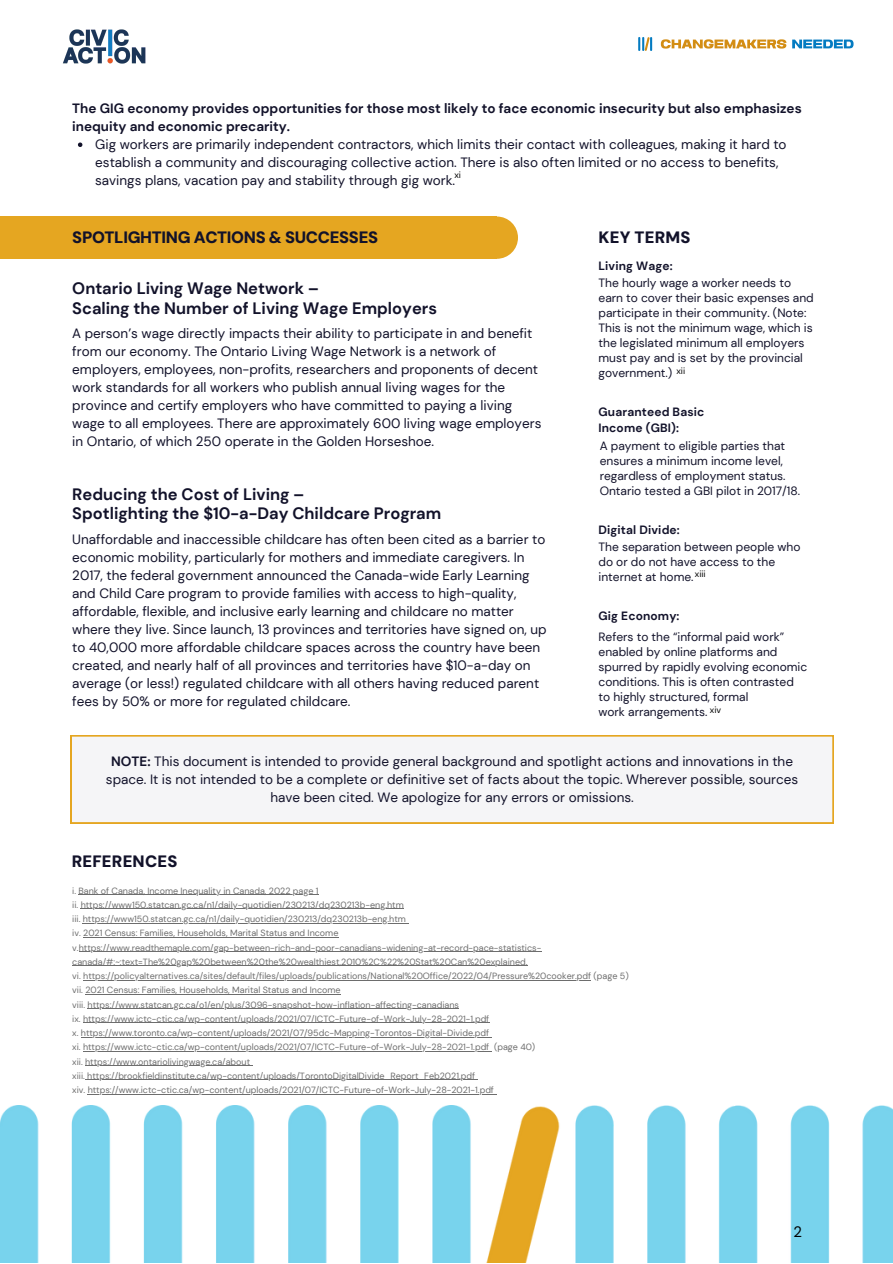
<style>
.page{position:relative;width:893px;height:1264px;background:#fff}
.page>*{position:absolute;margin:0;border:0;box-sizing:border-box;transform-origin:0 0}
.t1{font:700 16.5px/19px "DM Sans";color:#12122a}
.t2{font:900 16.5px "DM Sans";letter-spacing:-.02em;color:#12122a}
.t3{font:900 16.5px "DM Sans";letter-spacing:.015em;color:#12122a}
.t4{font:15px "DM Sans";color:#000}
.t5{font:13.5px/18px "DM Sans";color:#12122a}
.t6{font:700 13.5px/18px "DM Sans";color:#12122a}
.t7{font:12px/15px "DM Sans";color:#12122a}
.t8{font:700 12px "DM Sans";letter-spacing:.01em;color:#12122a}
.t9{font:9px/14.2px "DM Sans";color:#6d6d6d}
.t10{font:9px "DM Sans";color:#000}
.s1{font-weight:700}
</style>
<div class="page">
<div style="left:0;top:216px;width:497px;height:43px;background:#e5a621"></div>
<div style="left:475px;top:216px;width:43px;height:43px;background:#e5a621;border-radius:50%"></div>
<img style="left:0;top:1105px;width:892px;height:157px">
<hr style="left:79px;top:894px;width:239px;height:1px;background:#6d6d6d">
<hr style="left:81px;top:908px;width:323px;height:1px;background:#6d6d6d">
<hr style="left:83px;top:922px;width:323px;height:1px;background:#6d6d6d">
<hr style="left:83px;top:937px;width:255px;height:1px;background:#6d6d6d">
<hr style="left:79px;top:951px;width:462px;height:1px;background:#6d6d6d">
<hr style="left:72px;top:965px;width:455px;height:1px;background:#6d6d6d">
<hr style="left:83px;top:979px;width:508px;height:1px;background:#6d6d6d">
<hr style="left:85px;top:994px;width:255px;height:1px;background:#6d6d6d">
<hr style="left:87px;top:1008px;width:372px;height:1px;background:#6d6d6d">
<hr style="left:83px;top:1022px;width:406px;height:1px;background:#6d6d6d">
<hr style="left:81px;top:1036px;width:408px;height:1px;background:#6d6d6d">
<hr style="left:83px;top:1051px;width:406px;height:1px;background:#6d6d6d">
<hr style="left:85px;top:1065px;width:165px;height:1px;background:#6d6d6d">
<hr style="left:85px;top:1079px;width:390px;height:1px;background:#6d6d6d">
<hr style="left:88px;top:1093px;width:406px;height:1px;background:#6d6d6d">
<svg style="left:78px;top:142px;width:4px;height:5px"></svg>
<img style="left:63px;top:29px;width:83px;height:35px">
<svg style="left:660px;top:39px;width:126px;height:10px"></svg>
<svg style="left:792px;top:40px;width:61px;height:8px"></svg>
<svg style="left:638px;top:37px;width:14px;height:14px"></svg>
<div style="left:71px;top:735px;width:762px;height:88px;background:#f5f5f7"></div>
<p class="t6" style="left:72px;top:100px;width:731px">The GIG economy provides opportunities for those most likely to face economic insecurity but also emphasizes inequity and economic precarity.</p>
<p class="t5" style="left:95px;top:136px;width:692px">Gig workers are primarily independent contractors, which limits their contact with colleagues, making it hard to establish a community and discouraging collective action. There is also often limited or no access to benefits, savings plans, vacation pay and stability through gig work.</p>
<p class="t10" style="left:454px;top:169px;width:8px">xi</p>
<p class="t2" style="left:72px;top:227px;width:307px">SPOTLIGHTING ACTIONS &amp; SUCCESSES</p>
<p class="t3" style="left:598px;top:227px;width:94px">KEY TERMS</p>
<p class="t1" style="left:72px;top:279px;width:366px">Ontario Living Wage Network –<br>Scaling the Number of Living Wage Employers</p>
<p class="t5" style="left:72px;top:325px;width:470px">A person’s wage directly impacts their ability to participate in and benefit from our economy. The Ontario Living Wage Network is a network of employers, employees, non-profits, researchers and proponents of decent work standards for all workers who publish annual living wages for the province and certify employers who have committed to paying a living wage to all employees. There are approximately 600 living wage employers in Ontario, of which 250 operate in the Golden Horseshoe.</p>
<p class="t1" style="left:72px;top:485px;width:370px">Reducing the Cost of Living –<br>Spotlighting the $10-a-Day Childcare Program</p>
<p class="t5" style="left:72px;top:530px;width:476px">Unaffordable and inaccessible childcare has often been cited as a barrier to economic mobility, particularly for mothers and immediate caregivers. In 2017, the federal government announced the Canada-wide Early Learning and Child Care program to provide families with access to high-quality, affordable, flexible, and inclusive early learning and childcare no matter where they live. Since launch, 13 provinces and territories have signed on, up to 40,000 more affordable childcare spaces across the country have been created, and nearly half of all provinces and territories have $10-a-day on average (or less!) regulated childcare with all others having reduced parent fees by 50% or more for regulated childcare.</p>
<p class="t8" style="left:598px;top:258px;width:76px">Living Wage:</p>
<p class="t7" style="left:598px;top:275px;width:217px">The hourly wage a worker needs to earn to cover their basic expenses and participate in their community. (Note:<br>This is not the minimum wage, which is the legislated minimum all employers must pay and is set by the provincial government.)</p>
<p class="t10" style="left:676px;top:365px;width:10px">xii</p>
<p class="t8" style="left:598px;top:404px;width:107px">Guaranteed Basic</p>
<p class="t8" style="left:598px;top:420px;width:82px">Income (GBI):</p>
<p class="t7" style="left:599px;top:438px;width:202px">A payment to eligible parties that ensures a minimum income level, regardless of employment status.<br>Ontario tested a GBI pilot in 2017/18.</p>
<p class="t8" style="left:598px;top:521px;width:83px">Digital Divide:</p>
<p class="t7" style="left:598px;top:539px;width:203px">The separation between people who do or do not have access to the internet at home.</p>
<p class="t10" style="left:694px;top:568px;width:12px">xiii</p>
<p class="t8" style="left:598px;top:608px;width:82px">Gig Economy:</p>
<p class="t7" style="left:598px;top:629px;width:210px">Refers to the “informal paid work” enabled by online platforms and spurred by rapidly evolving economic conditions. This is often contrasted</p>
<p class="t7" style="left:598px;top:689px;width:151px">to highly structured, formal</p>
<p class="t7" style="left:598px;top:704px;width:110px">work arrangements.</p>
<p class="t10" style="left:709px;top:704px;width:13px">xiv</p>
<p class="t5" style="left:106px;top:752px;width:693px;text-align:center"><span class="s1">NOTE:</span> This document is intended to provide general background and spotlight actions and innovations in the space. It is not intended to be a complete or definitive set of facts about the topic. Wherever possible, sources have been cited. We apologize for any errors or omissions.</p>
<p class="t3" style="left:72px;top:850px;width:107px">REFERENCES</p>
<p class="t9" style="left:72px;top:883px;width:248px">i. Bank of Canada, Income Inequality in Canada, 2022 page 1</p>
<p class="t9" style="left:72px;top:897px;width:333px">ii. https://www150.statcan.gc.ca/n1/daily-quotidien/230213/dq230213b-eng.htm</p>
<p class="t9" style="left:72px;top:911px;width:335px">iii. https://www150.statcan.gc.ca/n1/daily-quotidien/230213/dq230213b-eng.htm</p>
<p class="t9" style="left:72px;top:926px;width:268px">iv. 2021 Census: Families, Households, Marital Status and Income</p>
<p class="t9" style="left:72px;top:940px;width:470px">v.https://www.readthemaple.com/gap-between-rich-and-poor-canadians-widening-at-record-pace-statistics&shy;canada/#:~:text=The%20gap%20between%20the%20wealthiest,2010%2C%22%20Stat%20Can%20explained.</p>
<p class="t9" style="left:72px;top:968px;width:558px">vi. https://policyalternatives.ca/sites/default/files/uploads/publications/National%20Office/2022/04/Pressure%20cooker.pdf (page 5)</p>
<p class="t9" style="left:72px;top:983px;width:270px">vii. 2021 Census: Families, Households, Marital Status and Income</p>
<p class="t9" style="left:72px;top:997px;width:388px">viii. https://www.statcan.gc.ca/o1/en/plus/3096-snapshot-how-inflation-affecting-canadians</p>
<p class="t9" style="left:72px;top:1011px;width:418px">ix. https://www.ictc-ctic.ca/wp-content/uploads/2021/07/ICTC-Future-of-Work-July-28-2021-1.pdf</p>
<p class="t9" style="left:72px;top:1025px;width:418px">x. https://www.toronto.ca/wp-content/uploads/2021/07/95dc-Mapping-Torontos-Digital-Divide.pdf</p>
<p class="t9" style="left:72px;top:1040px;width:464px">xi. https://www.ictc-ctic.ca/wp-content/uploads/2021/07/ICTC-Future-of-Work-July-28-2021-1.pdf (page 40)</p>
<p class="t9" style="left:72px;top:1054px;width:179px">xii. https://www.ontariolivingwage.ca/about</p>
<p class="t9" style="left:72px;top:1068px;width:404px">xiii. https://brookfieldinstitute.ca/wp-content/uploads/TorontoDigitalDivide_Report_Feb2021.pdf</p>
<p class="t9" style="left:72px;top:1082px;width:423px">xiv. https://www.ictc-ctic.ca/wp-content/uploads/2021/07/ICTC-Future-of-Work-July-28-2021-1.pdf</p>
<p class="t4" style="left:793px;top:1221px;width:10px">2</p>
</div>
